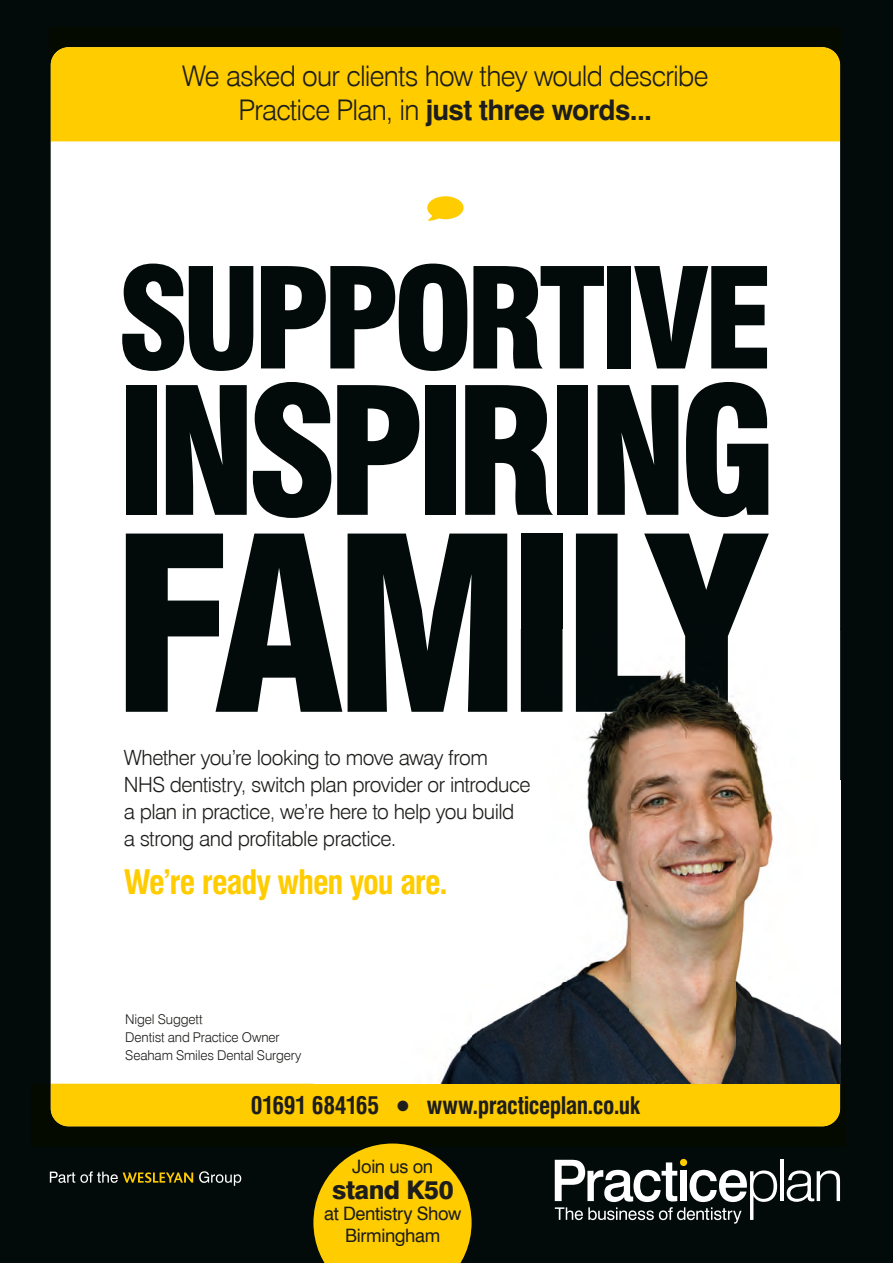
<style>
.page{position:relative;width:893px;height:1263px;background:#020a0a}
.page>*{position:absolute;margin:0;border:0;box-sizing:border-box;transform-origin:0 0}
.t1{font:900 condensed 237px "Swiss 721 BT";letter-spacing:-.065em;color:#020a0a}
.t2{font:900 condensed 172.5px "Swiss 721 BT";letter-spacing:-.065em;color:#020a0a}
.t3{font:900 condensed 136.2px "Swiss 721 BT";letter-spacing:-.055em;color:#020a0a}
.t4{font:700 condensed 33px "Swiss 721 BT";letter-spacing:-.035em;color:#fc0}
.t5{font:300 28.5px/34.5px "Swiss 721 BT";letter-spacing:-.03em;color:#1d1d1b;text-align:center}
.t6{font:800 25.65px "Swiss 721 BT";letter-spacing:-.02em;color:#1d1d1b}
.t7{font:700 condensed 23.7px "Swiss 721 BT";letter-spacing:-.02em;color:#1d1d1b}
.t8{font:300 21px/27px "Swiss 721 BT";letter-spacing:-.025em;color:#1d1d1b}
.t9{font:18.6px/21.5px "Swiss 721 BT";letter-spacing:-.02em;color:#1d1d1b;text-align:center}
.t10{font:300 13.5px/18px "Swiss 721 BT";letter-spacing:-.01em;color:#1d1d1b}
.s1{font-weight:700}
</style>
<div class="page">
<div style="left:51px;top:47px;width:789px;height:1079px;background:#fff;border-radius:18px"></div>
<div style="left:50px;top:27px;width:791px;height:114px;background:#040a00"></div>
<div style="left:51px;top:47px;width:789px;height:94px;background:#fc0"></div>
<hr style="left:780px;top:1160px;width:4px;height:41px;background:#fff">
<svg style="left:787px;top:1170px;width:53px;height:32px"></svg>
<svg style="left:555px;top:1160px;width:222px;height:63px"></svg>
<div style="left:680px;top:1159px;width:7px;height:7px;background:#fc0;border-radius:50%"></div>
<svg style="left:50px;top:1171px;width:143px;height:12px;background:#514d28"></svg>
<svg style="left:199px;top:1171px;width:42px;height:15px"></svg>
<svg style="left:427px;top:196px;width:37px;height:25px"></svg>
<div style="left:31px;top:1084px;width:814px;height:63px;background:#040a00"></div>
<div style="left:51px;top:1084px;width:789px;height:42px;background:#fc0"></div>
<img style="left:735px;top:630px;width:106px;height:454px">
<img style="left:439px;top:712px;width:296px;height:372px">
<img style="left:315px;top:630px;width:454px;height:82px">
<svg style="left:313px;top:1143px;width:159px;height:120px;background:#d4ab01"></svg>
<svg style="left:891px;top:1257px;width:2px;height:6px"></svg>
<h3 class="t5" style="left:182px;top:58px;width:528px">We asked our clients how they would describe<br>Practice Plan, in <span class="s1">just three words...</span></h3>
<h3 class="t3" style="left:117px;top:237px;width:658px">SUPPORTIVE</h3>
<h2 class="t2" style="left:115px;top:349px;width:664px">INSPIRING</h2>
<h1 class="t1" style="left:111px;top:483px;width:657px">FAMILY</h1>
<p class="t8" style="left:124px;top:744px;width:408px">Whether you’re looking to move away from NHS dentistry, switch plan provider or introduce a plan in practice, we’re here to help you build a strong and profitable practice.</p>
<h3 class="t4" style="left:124px;top:862px;width:326px">We’re ready when you are.</h3>
<p class="t10" style="left:125px;top:1010px;width:178px">Nigel Suggett<br>Dentist and Practice Owner<br>Seaham Smiles Dental Surgery</p>
<p class="t7" style="left:251px;top:1091px;width:391px">01691 684165 ● www.practiceplan.co.uk</p>
<p class="t9" style="left:352px;top:1156px;width:82px">Join us on</p>
<p class="t6" style="left:332px;top:1174px;width:123px">stand K50</p>
<p class="t9" style="left:324px;top:1203px;width:139px">at Dentistry Show<br>Birmingham</p>
</div>
